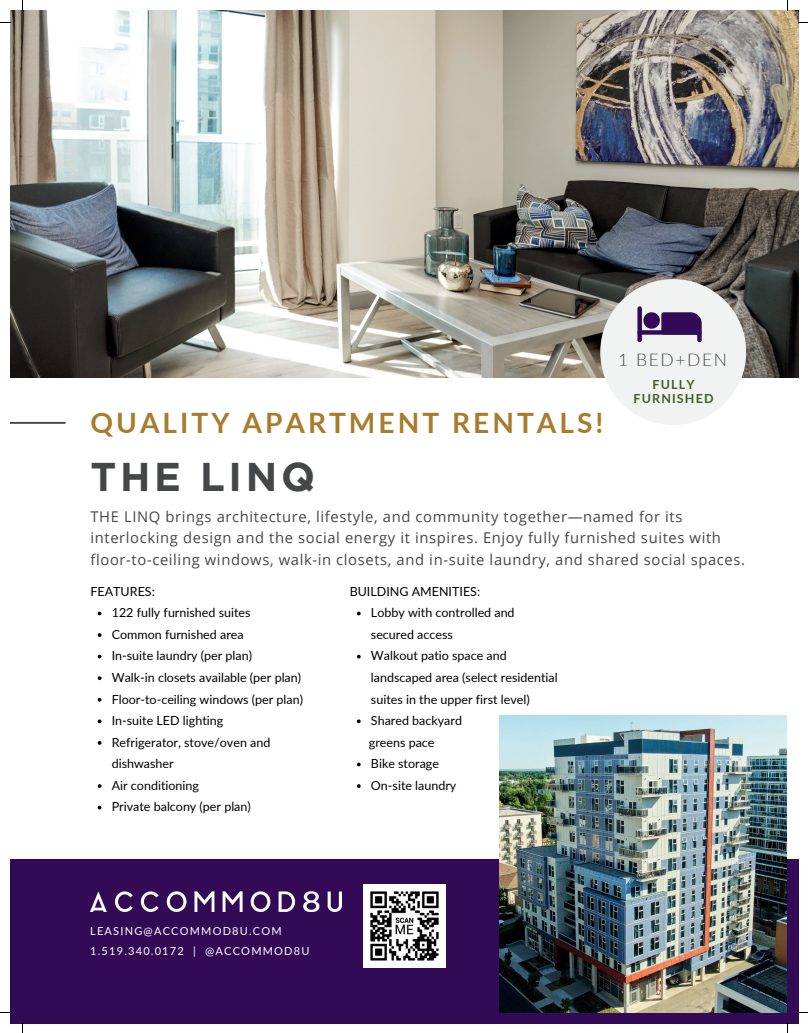
<style>
.page{position:relative;width:808px;height:1033px;background:#fff}
.page>*{position:absolute;margin:0;border:0;box-sizing:border-box;transform-origin:0 0}
.t1{font:700 40px "Gotham";letter-spacing:.09em;color:#444648}
.t2{font:700 28px "Lato";letter-spacing:.11em;color:#a77c2c}
.t3{font:300 17.5px "Lato";letter-spacing:.09em;color:#444648}
.t4{font:14.75px/21.5px "Open Sans";letter-spacing:.04em;color:#444648}
.t5{font:12.5px/21.5px "Lato";color:#000}
.t6{font:700 12.5px/14px "Lato";letter-spacing:.09em;color:#465d28;text-align:center}
.t7{font:11px/19.2px "Lato";letter-spacing:.11em;color:#fff}
</style>
<div class="page">
<img style="left:10px;top:10px;width:788px;height:368px">
<hr style="left:10px;top:422px;width:55px;height:2px;background:#444648">
<div style="left:600px;top:279px;width:146px;height:146px;background:#f1f3f2;border-radius:50%"></div>
<div style="left:637px;top:306px;width:5px;height:36px;background:#320a55;border-radius:2px"></div>
<svg style="left:637px;top:312px;width:64px;height:30px"></svg>
<svg style="left:98px;top:611px;width:3px;height:4px"></svg>
<svg style="left:98px;top:633px;width:3px;height:4px"></svg>
<svg style="left:98px;top:676px;width:3px;height:4px"></svg>
<svg style="left:98px;top:719px;width:3px;height:4px"></svg>
<svg style="left:98px;top:784px;width:3px;height:4px"></svg>
<svg style="left:357px;top:611px;width:3px;height:4px"></svg>
<svg style="left:357px;top:719px;width:3px;height:4px"></svg>
<svg style="left:357px;top:762px;width:3px;height:4px"></svg>
<svg style="left:357px;top:784px;width:3px;height:4px"></svg>
<div style="left:10px;top:859px;width:788px;height:164px;background:#320a55"></div>
<img style="left:499px;top:715px;width:288px;height:297px">
<img style="left:90px;top:891px;width:251px;height:20px">
<img style="left:363px;top:884px;width:82px;height:83px">
<h2 class="t2" style="left:90px;top:402px;width:514px">QUALITY APARTMENT RENTALS!</h2>
<h3 class="t3" style="left:618px;top:348px;width:110px">1 BED+DEN</h3>
<p class="t6" style="left:633px;top:377px;width:81px">FULLY<br>FURNISHED</p>
<h1 class="t1" style="left:90px;top:453px;width:226px">THE LINQ</h1>
<p class="t4" style="left:90px;top:505px;width:656px">THE LINQ brings architecture, lifestyle, and community together—named for its interlocking design and the social energy it inspires. Enjoy fully furnished suites with floor-to-ceiling windows, walk-in closets, and in-suite laundry, and shared social spaces.</p>
<p class="t5" style="left:112px;top:580px;width:193px;text-indent:-21px">FEATURES:<br>122 fully furnished suites<br>Common furnished area<br>In-suite laundry (per plan)<br>Walk-in closets available (per plan)<br>Floor-to-ceiling windows (per plan)<br>In-suite LED lighting<br>Refrigerator, stove/oven and dishwasher<br>Air conditioning<br>Private balcony (per plan)</p>
<p class="t5" style="left:369px;top:580px;width:190px;text-indent:-19px">BUILDING AMENITIES:<br>Lobby with controlled and secured access<br>Walkout patio space and landscaped area (select residential suites in the upper first level)<br>Shared backyard<br>greens pace<br>Bike storage<br>On-site laundry</p>
<p class="t7" style="left:90px;top:921px;width:221px">LEASING@ACCOMMOD8U.COM<br>1.519.340.0172 | @ACCOMMOD8U</p>
</div>
